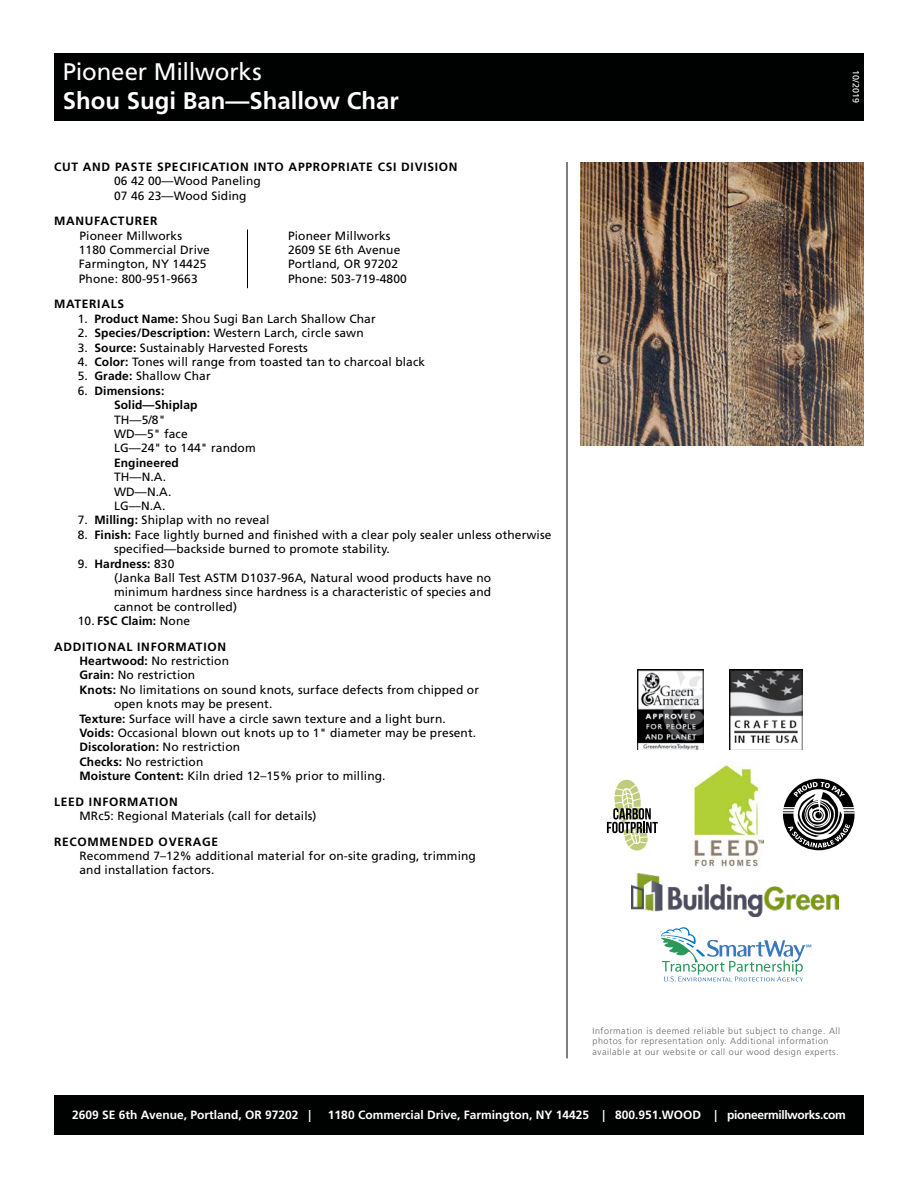
<style>
.page{position:relative;width:918px;height:1188px;background:#fff}
.page>*{position:absolute;margin:0;border:0;box-sizing:border-box;transform-origin:0 0}
.t1{font:700 24px "Frutiger LT Std";color:#fff}
.t2{font:24px "Frutiger LT Std";letter-spacing:-.01em;color:#fff}
.t3{font:12px/14.4px "Frutiger LT Std";letter-spacing:.01em;color:#000}
.t4{font:700 12px/25.5px "Frutiger LT Std";letter-spacing:.06em;color:#000}
.t5{font:700 12px "Frutiger LT Std";color:#fff}
.t6{font:700 12px/14.4px "Frutiger LT Std";letter-spacing:.01em;color:#000}
.t7{font:300 9px/10.8px "Frutiger LT Std";letter-spacing:.06em;color:#636466}
.t8{font:9px "Frutiger LT Std";color:#fff}
.s1{font-weight:700}
.s2{font-weight:400}
</style>
<div class="page">
<div style="left:54px;top:1095px;width:810px;height:40px;background:#000101"></div>
<div style="left:54px;top:53px;width:810px;height:68px;background:#000101"></div>
<img style="left:580px;top:162px;width:284px;height:283px">
<hr style="left:567px;top:162px;width:1px;height:896px;background:#000">
<hr style="left:247px;top:230px;width:1px;height:58px;background:#000">
<img style="left:637px;top:670px;width:66px;height:80px">
<img style="left:730px;top:670px;width:72px;height:80px">
<svg style="left:607px;top:780px;width:51px;height:70px"></svg>
<img style="left:631px;top:874px;width:207px;height:42px">
<img style="left:692px;top:761px;width:72px;height:106px">
<svg style="left:661px;top:927px;width:150px;height:55px"></svg>
<svg style="left:783px;top:779px;width:72px;height:71px"></svg>
<h1 class="t2" style="left:63px;top:58px;width:200px">Pioneer Millworks</h1>
<h1 class="t1" style="left:63px;top:87px;width:338px">Shou Sugi Ban—Shallow Char</h1>
<p class="t4" style="left:54px;top:154px;width:405px">CUT AND PASTE SPECIFICATION INTO APPROPRIATE CSI DIVISION</p>
<p class="t3" style="left:114px;top:174px;width:148px">06 42 00—Wood Paneling<br>07 46 23—Wood Siding</p>
<p class="t4" style="left:54px;top:208px;width:105px">MANUFACTURER</p>
<p class="t3" style="left:80px;top:228px;width:104px">Pioneer Millworks</p>
<p class="t3" style="left:288px;top:228px;width:104px">Pioneer Millworks</p>
<p class="t3" style="left:79px;top:243px;width:133px">1180 Commercial Drive</p>
<p class="t3" style="left:288px;top:243px;width:114px">2609 SE 6th Avenue</p>
<p class="t3" style="left:79px;top:257px;width:129px">Farmington, NY 14425</p>
<p class="t3" style="left:288px;top:257px;width:112px">Portland, OR 97202</p>
<p class="t3" style="left:79px;top:272px;width:120px">Phone: 800-951-9663</p>
<p class="t3" style="left:288px;top:272px;width:120px">Phone: 503-719-4800</p>
<p class="t4" style="left:54px;top:291px;width:72px">MATERIALS</p>
<p class="t3" style="left:78px;top:311px;width:299px">1. <span class="s1">Product Name:</span> Shou Sugi Ban Larch Shallow Char</p>
<p class="t3" style="left:78px;top:326px;width:287px">2. <span class="s1">Species/Description:</span> Western Larch, circle sawn</p>
<p class="t3" style="left:78px;top:340px;width:232px">3. <span class="s1">Source:</span> Sustainably Harvested Forests</p>
<p class="t3" style="left:78px;top:355px;width:349px">4. <span class="s1">Color:</span> Tones will range from toasted tan to charcoal black</p>
<p class="t3" style="left:78px;top:369px;width:134px">5. <span class="s1">Grade:</span> Shallow Char</p>
<p class="t6" style="left:114px;top:383px;width:85px;text-indent:-36px"><span class="s2">6.</span> Dimensions:<br>Solid—Shiplap</p>
<p class="t3" style="left:114px;top:412px;width:143px">TH—5/8"<br>WD—5" face<br>LG—24" to 144" random</p>
<p class="t6" style="left:114px;top:455px;width:66px">Engineered</p>
<p class="t3" style="left:114px;top:470px;width:59px">TH—N.A.<br>WD—N.A.<br>LG—N.A.</p>
<p class="t3" style="left:78px;top:513px;width:193px">7. <span class="s1">Milling:</span> Shiplap with no reveal</p>
<p class="t3" style="left:114px;top:527px;width:439px;text-indent:-36px">8. <span class="s1">Finish:</span> Face lightly burned and finished with a clear poly sealer unless otherwise specified—backside burned to promote stability.</p>
<p class="t3" style="left:114px;top:556px;width:379px;text-indent:-36px">9. <span class="s1">Hardness:</span> 830<br>(Janka Ball Test ASTM D1037-96A, Natural wood products have no minimum hardness since hardness is a characteristic of species and cannot be controlled)</p>
<p class="t4" style="left:54px;top:608px;width:174px;text-indent:24px"><span class="s2">10.</span> FSC Claim: <span class="s2">None<br></span>ADDITIONAL INFORMATION</p>
<p class="t3" style="left:80px;top:654px;width:151px"><span class="s1">Heartwood:</span> No restriction</p>
<p class="t3" style="left:80px;top:668px;width:117px"><span class="s1">Grain:</span> No restriction</p>
<p class="t3" style="left:80px;top:683px;width:401px"><span class="s1">Knots:</span> No limitations on sound knots, surface defects from chipped or</p>
<p class="t3" style="left:114px;top:697px;width:160px">open knots may be present.</p>
<p class="t3" style="left:80px;top:711px;width:368px"><span class="s1">Texture:</span> Surface will have a circle sawn texture and a light burn.</p>
<p class="t3" style="left:80px;top:726px;width:398px"><span class="s1">Voids:</span> Occasional blown out knots up to 1" diameter may be present.</p>
<p class="t6" style="left:80px;top:740px;width:162px">Discoloration: <span class="s2">No restriction</span></p>
<p class="t3" style="left:80px;top:755px;width:125px"><span class="s1">Checks:</span> No restriction</p>
<p class="t3" style="left:80px;top:769px;width:308px"><span class="s1">Moisture Content:</span> Kiln dried 12–15% prior to milling.</p>
<p class="t4" style="left:54px;top:789px;width:125px">LEED INFORMATION</p>
<p class="t3" style="left:80px;top:809px;width:239px">MRc5: Regional Materials (call for details)</p>
<p class="t4" style="left:54px;top:829px;width:166px">RECOMMENDED OVERAGE</p>
<p class="t3" style="left:80px;top:849px;width:398px">Recommend 7–12% additional material for on-site grading, trimming and installation factors.</p>
<p class="t8" style="left:861px;top:70px;width:34px;rotate:90deg">10/2019</p>
<p class="t7" style="left:593px;top:1025px;width:249px">Information is deemed reliable but subject to change. All photos for representation only. Additional information available at our website or call our wood design experts.</p>
<p class="t5" style="left:72px;top:1107px;width:241px">2609 SE 6th Avenue, Portland, OR 97202 |</p>
<p class="t5" style="left:328px;top:1107px;width:519px">1180 Commercial Drive, Farmington, NY 14425 | 800.951.WOOD | pioneermillworks.com</p>
</div>
